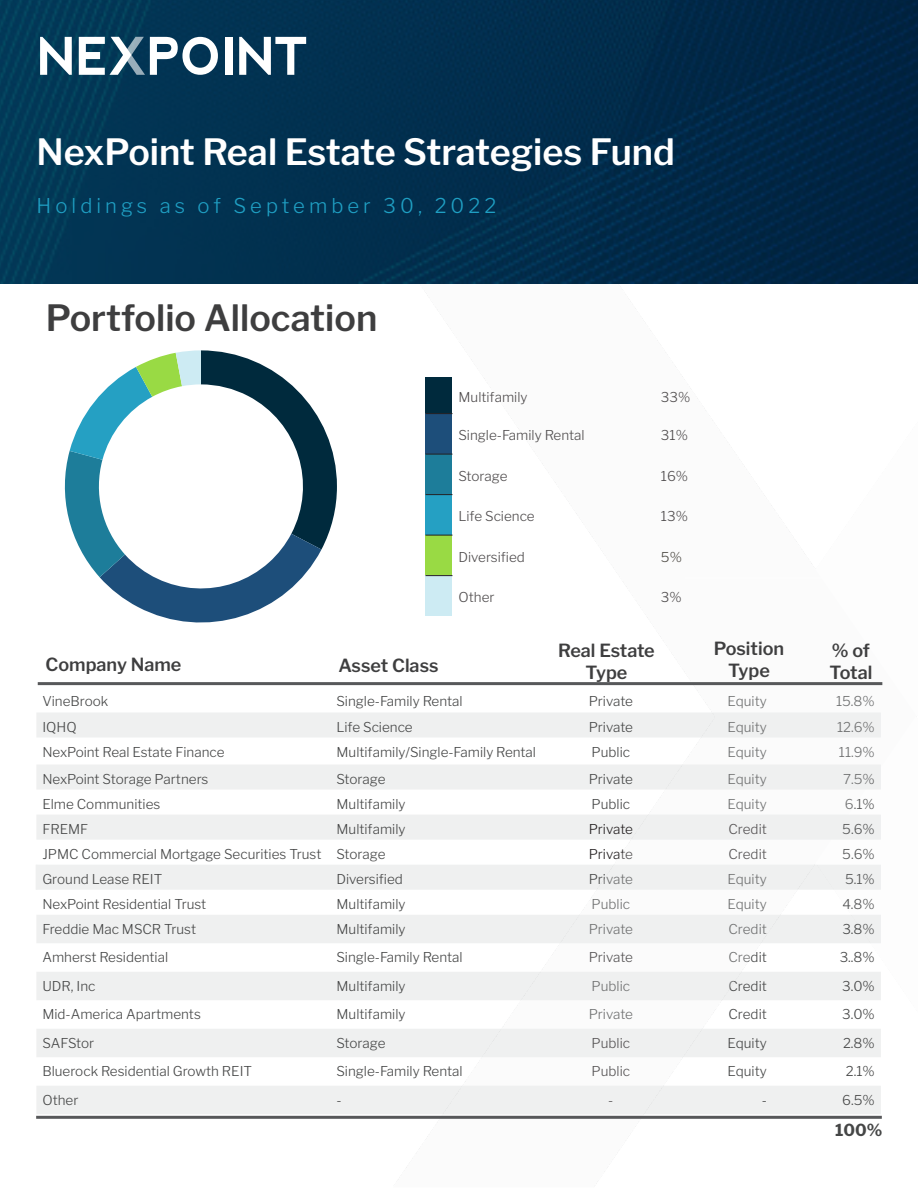
<style>
.page{position:relative;width:918px;height:1188px;background:#fff}
.page>*{position:absolute;margin:0;border:0;box-sizing:border-box;transform-origin:0 0}
.t1{font:600 36px "Libre Franklin";color:#fff}
.t2{font:600 36px "Libre Franklin";color:#3e3e3f}
.t3{font:300 20.25px "Libre Franklin";letter-spacing:.2em;color:#1f9fc3}
.t4{font:600 18px/21.6px "Libre Franklin";color:#3e3e3f;text-align:center}
.t5{font:700 16.5px "Libre Franklin";color:#454646}
.t6{font:300 13.5px "Libre Franklin";color:#454646}
.t7{font:300 13.5px "Libre Franklin";color:#4f4c4d}
.t8{font:300 13.5px "Libre Franklin";color:#231f20}
.t9{font:300 13.5px "Libre Franklin";color:#4f4c46}
</style>
<div class="page">
<div style="left:37px;top:713px;width:356px;height:24px;background:#eff0f0"></div>
<div style="left:37px;top:765px;width:356px;height:24px;background:#eff0f0"></div>
<div style="left:37px;top:815px;width:356px;height:25px;background:#eff0f0"></div>
<div style="left:37px;top:915px;width:356px;height:28px;background:#eff0f0"></div>
<div style="left:37px;top:972px;width:356px;height:28px;background:#eff0f0"></div>
<div style="left:37px;top:1029px;width:356px;height:28px;background:#eff0f0"></div>
<div style="left:37px;top:1086px;width:356px;height:28px;background:#eff0f0"></div>
<div style="left:36px;top:865px;width:357px;height:25px;background:#eff0f0"></div>
<svg style="left:64px;top:350px;width:273px;height:273px"></svg>
<div style="left:0;top:0;width:918px;height:284px;background:linear-gradient(to right,#033a58,#002342)"></div>
<img style="left:393px;top:295px;width:490px;height:889px">
<hr style="left:685px;top:577px;width:220px;height:2px;background:#fff">
<hr style="left:38px;top:682px;width:844px;height:3px;background:#57585a">
<hr style="left:36px;top:1116px;width:846px;height:3px;background:#57585a">
<svg style="left:40px;top:37px;width:32px;height:38px"></svg>
<svg style="left:79px;top:37px;width:139px;height:38px"></svg>
<div style="left:225px;top:37px;width:7px;height:38px;background:#fff"></div>
<svg style="left:239px;top:37px;width:67px;height:38px"></svg>
<div style="left:426px;top:377px;width:26px;height:37px;background:#002a3d"></div>
<div style="left:426px;top:414px;width:26px;height:40px;background:#1d4e7a"></div>
<div style="left:426px;top:454px;width:26px;height:41px;background:#1d7d9a"></div>
<div style="left:426px;top:495px;width:26px;height:40px;background:#25a0c3"></div>
<div style="left:426px;top:535px;width:26px;height:41px;background:#99da44"></div>
<div style="left:426px;top:576px;width:26px;height:40px;background:#cdebf3"></div>
<svg style="left:426px;top:413px;width:26px;height:1px"></svg>
<svg style="left:426px;top:454px;width:26px;height:1px"></svg>
<svg style="left:426px;top:494px;width:26px;height:1px"></svg>
<svg style="left:426px;top:535px;width:26px;height:1px"></svg>
<svg style="left:426px;top:575px;width:26px;height:1px"></svg>
<p class="t1" style="left:37px;top:124px;width:640px">NexPoint Real Estate Strategies Fund</p>
<p class="t3" style="left:37px;top:190px;width:461px">Holdings as of September 30, 2022</p>
<p class="t2" style="left:46px;top:290px;width:333px">Portfolio Allocation</p>
<p class="t4" style="left:46px;top:652px;width:137px">Company Name</p>
<p class="t4" style="left:339px;top:653px;width:101px">Asset Class</p>
<p class="t7" style="left:458px;top:387px;width:71px">Multifamily</p>
<p class="t7" style="left:661px;top:387px;width:31px">33%</p>
<p class="t7" style="left:458px;top:425px;width:128px">Single-Family Rental</p>
<p class="t7" style="left:661px;top:425px;width:28px">31%</p>
<p class="t7" style="left:458px;top:465px;width:51px">Storage</p>
<p class="t7" style="left:661px;top:465px;width:29px">16%</p>
<p class="t7" style="left:458px;top:506px;width:78px">Life Science</p>
<p class="t7" style="left:661px;top:506px;width:28px">13%</p>
<p class="t7" style="left:458px;top:546px;width:68px">Diversified</p>
<p class="t9" style="left:661px;top:546px;width:23px">5%</p>
<p class="t7" style="left:458px;top:587px;width:38px">Other</p>
<p class="t7" style="left:661px;top:587px;width:22px">3%</p>
<p class="t4" style="left:558px;top:638px;width:98px">Real Estate<br>Type</p>
<p class="t4" style="left:714px;top:636px;width:72px">Position<br>Type</p>
<p class="t4" style="left:830px;top:638px;width:44px;text-align:left">% of<br>Total</p>
<p class="t6" style="left:42px;top:691px;width:68px">VineBrook</p>
<p class="t6" style="left:336px;top:691px;width:128px">Single-Family Rental</p>
<p class="t6" style="left:589px;top:691px;width:46px">Private</p>
<p class="t6" style="left:728px;top:691px;width:41px">Equity</p>
<p class="t6" style="left:836px;top:691px;width:40px">15.8%</p>
<p class="t6" style="left:42px;top:716px;width:36px">IQHQ</p>
<p class="t6" style="left:336px;top:716px;width:78px">Life Science</p>
<p class="t6" style="left:589px;top:716px;width:46px">Private</p>
<p class="t6" style="left:728px;top:716px;width:41px">Equity</p>
<p class="t6" style="left:837px;top:716px;width:39px">12.6%</p>
<p class="t6" style="left:42px;top:741px;width:184px">NexPoint Real Estate Finance</p>
<p class="t6" style="left:336px;top:741px;width:201px">Multifamily/Single-Family Rental</p>
<p class="t6" style="left:592px;top:741px;width:40px">Public</p>
<p class="t6" style="left:728px;top:741px;width:41px">Equity</p>
<p class="t6" style="left:839px;top:741px;width:37px">11.9%</p>
<p class="t6" style="left:42px;top:768px;width:168px">NexPoint Storage Partners</p>
<p class="t6" style="left:336px;top:768px;width:51px">Storage</p>
<p class="t6" style="left:589px;top:768px;width:46px">Private</p>
<p class="t6" style="left:728px;top:768px;width:41px">Equity</p>
<p class="t6" style="left:843px;top:768px;width:33px">7.5%</p>
<p class="t6" style="left:42px;top:793px;width:119px">Elme Communities</p>
<p class="t6" style="left:336px;top:793px;width:71px">Multifamily</p>
<p class="t6" style="left:592px;top:793px;width:40px">Public</p>
<p class="t6" style="left:728px;top:793px;width:41px">Equity</p>
<p class="t6" style="left:845px;top:793px;width:31px">6.1%</p>
<p class="t6" style="left:42px;top:818px;width:47px">FREMF</p>
<p class="t6" style="left:336px;top:818px;width:71px">Multifamily</p>
<p class="t8" style="left:589px;top:818px;width:46px">Private</p>
<p class="t8" style="left:728px;top:818px;width:40px">Credit</p>
<p class="t6" style="left:842px;top:818px;width:34px">5.6%</p>
<p class="t6" style="left:42px;top:843px;width:281px">JPMC Commercial Mortgage Securities Trust</p>
<p class="t6" style="left:336px;top:843px;width:51px">Storage</p>
<p class="t8" style="left:589px;top:843px;width:46px">Private</p>
<p class="t8" style="left:728px;top:843px;width:40px">Credit</p>
<p class="t6" style="left:842px;top:843px;width:34px">5.6%</p>
<p class="t6" style="left:42px;top:868px;width:121px">Ground Lease REIT</p>
<p class="t6" style="left:336px;top:868px;width:68px">Diversified</p>
<p class="t6" style="left:589px;top:868px;width:46px">Private</p>
<p class="t6" style="left:728px;top:868px;width:41px">Equity</p>
<p class="t6" style="left:845px;top:868px;width:31px">5.1%</p>
<p class="t6" style="left:42px;top:893px;width:165px">NexPoint Residential Trust</p>
<p class="t6" style="left:336px;top:893px;width:71px">Multifamily</p>
<p class="t6" style="left:592px;top:893px;width:40px">Public</p>
<p class="t6" style="left:728px;top:893px;width:41px">Equity</p>
<p class="t6" style="left:842px;top:893px;width:34px">4.8%</p>
<p class="t6" style="left:42px;top:918px;width:155px">Freddie Mac MSCR Trust</p>
<p class="t6" style="left:336px;top:918px;width:71px">Multifamily</p>
<p class="t6" style="left:589px;top:918px;width:46px">Private</p>
<p class="t6" style="left:728px;top:918px;width:40px">Credit</p>
<p class="t6" style="left:842px;top:918px;width:34px">3.8%</p>
<p class="t6" style="left:42px;top:947px;width:127px">Amherst Residential</p>
<p class="t6" style="left:336px;top:947px;width:128px">Single-Family Rental</p>
<p class="t8" style="left:589px;top:947px;width:46px">Private</p>
<p class="t6" style="left:728px;top:947px;width:40px">Credit</p>
<p class="t6" style="left:840px;top:947px;width:37px">3..8%</p>
<p class="t6" style="left:42px;top:975px;width:55px">UDR, Inc</p>
<p class="t6" style="left:336px;top:975px;width:71px">Multifamily</p>
<p class="t6" style="left:592px;top:975px;width:40px">Public</p>
<p class="t6" style="left:728px;top:975px;width:40px">Credit</p>
<p class="t6" style="left:842px;top:975px;width:34px">3.0%</p>
<p class="t6" style="left:42px;top:1004px;width:160px">Mid-America Apartments</p>
<p class="t6" style="left:336px;top:1004px;width:71px">Multifamily</p>
<p class="t6" style="left:589px;top:1004px;width:46px">Private</p>
<p class="t6" style="left:728px;top:1004px;width:40px">Credit</p>
<p class="t6" style="left:842px;top:1004px;width:34px">3.0%</p>
<p class="t6" style="left:42px;top:1032px;width:53px">SAFStor</p>
<p class="t6" style="left:336px;top:1032px;width:51px">Storage</p>
<p class="t8" style="left:592px;top:1032px;width:40px">Public</p>
<p class="t6" style="left:728px;top:1032px;width:41px">Equity</p>
<p class="t6" style="left:843px;top:1032px;width:33px">2.8%</p>
<p class="t6" style="left:42px;top:1061px;width:211px">Bluerock Residential Growth REIT</p>
<p class="t6" style="left:336px;top:1061px;width:128px">Single-Family Rental</p>
<p class="t8" style="left:592px;top:1061px;width:40px">Public</p>
<p class="t6" style="left:728px;top:1061px;width:41px">Equity</p>
<p class="t6" style="left:846px;top:1061px;width:31px">2.1%</p>
<p class="t6" style="left:42px;top:1089px;width:38px">Other</p>
<p class="t6" style="left:336px;top:1089px;width:7px">-</p>
<p class="t8" style="left:608px;top:1089px;width:7px">-</p>
<p class="t6" style="left:762px;top:1089px;width:7px">-</p>
<p class="t6" style="left:842px;top:1089px;width:34px">6.5%</p>
<p class="t5" style="left:835px;top:1118px;width:49px">100%</p>
</div>
